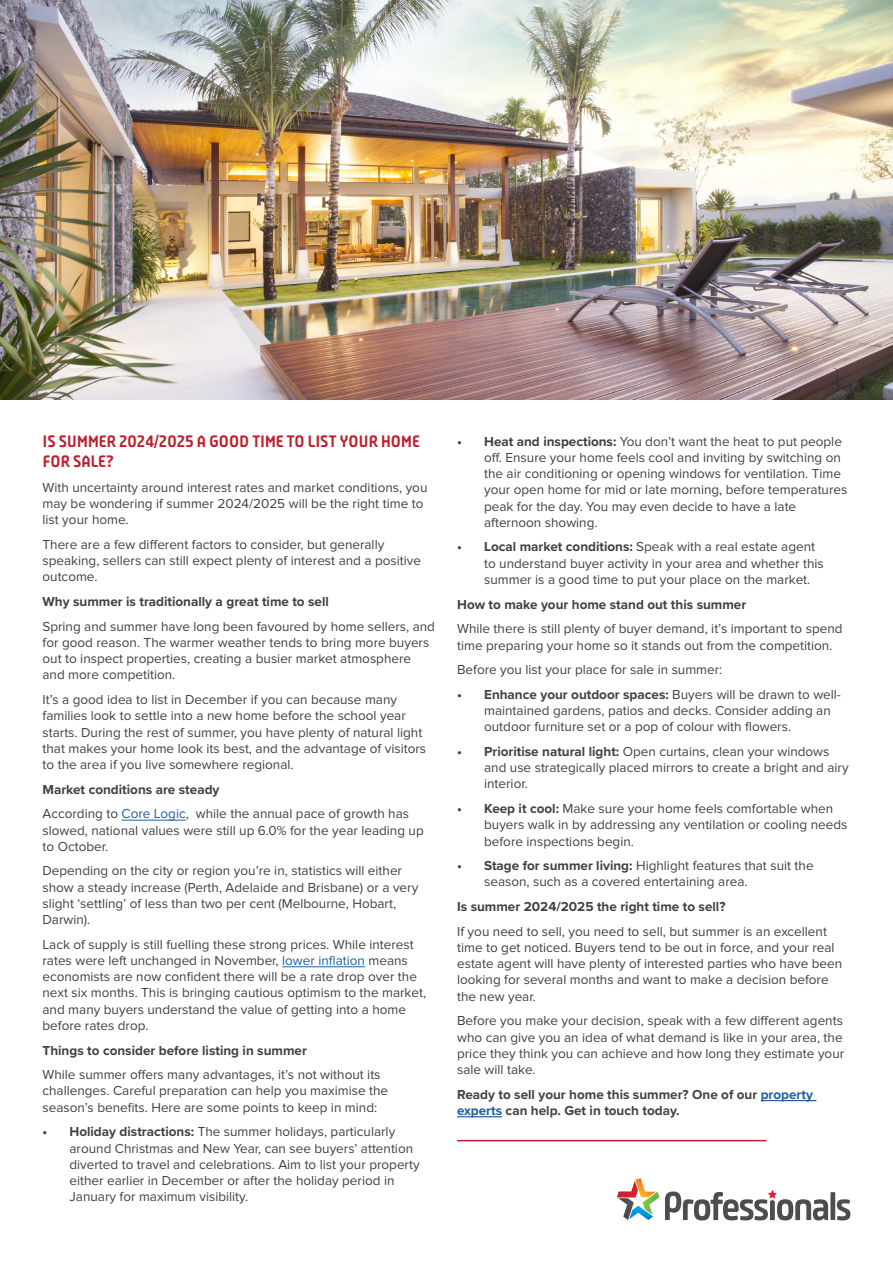
<style>
.page{position:relative;width:893px;height:1263px;background:#fff}
.page>*{position:absolute;margin:0;border:0;box-sizing:border-box;transform-origin:0 0}
.t1{font:700 16.5px/19.8px "Plau";letter-spacing:-.03em;color:#be1e2d}
.t2{font:13.5px/16.2px "Proxima Nova";color:#414042}
.t3{font:700 13.5px/16.2px "Proxima Nova";color:#414042}
.s1{font-weight:700}
.s2{color:#215e9e}
</style>
<div class="page">
<img style="left:0;top:0;width:893px;height:400px">
<hr style="left:761px;top:1100px;width:55px;height:1px;background:#215e9e">
<hr style="left:457px;top:1116px;width:45px;height:1px;background:#215e9e">
<hr style="left:457px;top:1140px;width:309px;height:1px;background:#be1e2d">
<hr style="left:122px;top:820px;width:64px;height:1px;background:#215e9e">
<hr style="left:282px;top:966px;width:83px;height:1px;background:#215e9e">
<div style="left:830px;top:1192px;width:5px;height:28px;background:#4d4d4f"></div>
<svg style="left:837px;top:1199px;width:13px;height:21px"></svg>
<svg style="left:665px;top:1190px;width:163px;height:30px"></svg>
<svg style="left:617px;top:1178px;width:42px;height:42px"></svg>
<p class="t1" style="left:43px;top:432px;width:379px">IS SUMMER 2024/2025 A GOOD TIME TO LIST YOUR HOME<br>FOR SALE?</p>
<p class="t2" style="left:43px;top:479px;width:386px">With uncertainty around interest rates and market conditions, you may be wondering if summer 2024/2025 will be the right time to list your home.</p>
<p class="t2" style="left:43px;top:537px;width:380px">There are a few different factors to consider, but generally speaking, sellers can still expect plenty of interest and a positive outcome.</p>
<p class="t3" style="left:43px;top:593px;width:288px">Why summer is traditionally a great time to sell</p>
<p class="t2" style="left:43px;top:618px;width:394px">Spring and summer have long been favoured by home sellers, and for good reason. The warmer weather tends to bring more buyers out to inspect properties, creating a busier market atmosphere and more competition.</p>
<p class="t2" style="left:43px;top:692px;width:385px">It’s a good idea to list in December if you can because many families look to settle into a new home before the school year starts. During the rest of summer, you have plenty of natural light that makes your home look its best, and the advantage of visitors to the area if you live somewhere regional.</p>
<p class="t2" style="left:43px;top:777px;width:368px;line-height:24.8px"><span class="s1">Market conditions are steady<br></span>According to <span class="s2">Core Logic</span>, while the annual pace of growth has</p>
<p class="t2" style="left:43px;top:822px;width:383px">slowed, national values were still up 6.0% for the year leading up to October.</p>
<p class="t2" style="left:43px;top:863px;width:377px">Depending on the city or region you’re in, statistics will either show a steady increase (Perth, Adelaide and Brisbane) or a very slight ‘settling’ of less than two per cent (Melbourne, Hobart, Darwin).</p>
<p class="t2" style="left:43px;top:936px;width:385px">Lack of supply is still fuelling these strong prices. While interest rates were left unchanged in November, <span class="s2">lower inflation</span> means economists are now confident there will be a rate drop over the next six months. This is bringing cautious optimism to the market, and many buyers understand the value of getting into a home before rates drop.</p>
<p class="t3" style="left:43px;top:1041px;width:266px">Things to consider before listing in summer</p>
<p class="t2" style="left:43px;top:1067px;width:347px">While summer offers many advantages, it’s not without its challenges. Careful preparation can help you maximise the season’s benefits. Here are some points to keep in mind:</p>
<p class="t2" style="left:70px;top:1124px;width:352px;text-indent:-27px"><span class="s1">• Holiday distractions:</span> The summer holidays, particularly around Christmas and New Year, can see buyers’ attention diverted to travel and celebrations. Aim to list your property either earlier in December or after the holiday period in January for maximum visibility.</p>
<p class="t2" style="left:484px;top:433px;width:365px;text-indent:-27px"><span class="s1">• Heat and inspections:</span> You don’t want the heat to put people off. Ensure your home feels cool and inviting by switching on the air conditioning or opening windows for ventilation. Time your open home for mid or late morning, before temperatures peak for the day. You may even decide to have a late afternoon showing.</p>
<p class="t2" style="left:484px;top:539px;width:341px;text-indent:-27px"><span class="s1">• Local market conditions:</span> Speak with a real estate agent to understand buyer activity in your area and whether this summer is a good time to put your place on the market.</p>
<p class="t3" style="left:457px;top:596px;width:291px">How to make your home stand out this summer</p>
<p class="t2" style="left:457px;top:621px;width:387px">While there is still plenty of buyer demand, it’s important to spend time preparing your home so it stands out from the competition.</p>
<p class="t2" style="left:457px;top:662px;width:267px">Before you list your place for sale in summer:</p>
<p class="t2" style="left:484px;top:686px;width:358px;text-indent:-27px"><span class="s1">• Enhance your outdoor spaces:</span> Buyers will be drawn to well&shy;maintained gardens, patios and decks. Consider adding an outdoor furniture set or a pop of colour with flowers.</p>
<p class="t2" style="left:484px;top:744px;width:366px;text-indent:-27px"><span class="s1">• Prioritise natural light:</span> Open curtains, clean your windows and use strategically placed mirrors to create a bright and airy interior.</p>
<p class="t2" style="left:484px;top:801px;width:365px;text-indent:-27px"><span class="s1">• Keep it cool:</span> Make sure your home feels comfortable when buyers walk in by addressing any ventilation or cooling needs before inspections begin.</p>
<p class="t2" style="left:484px;top:858px;width:331px;text-indent:-27px"><span class="s1">• Stage for summer living:</span> Highlight features that suit the season, such as a covered entertaining area.</p>
<p class="t3" style="left:457px;top:898px;width:270px">Is summer 2024/2025 the right time to sell?</p>
<p class="t2" style="left:457px;top:923px;width:387px">If you need to sell, you need to sell, but summer is an excellent time to get noticed. Buyers tend to be out in force, and your real estate agent will have plenty of interested parties who have been looking for several months and want to make a decision before the new year.</p>
<p class="t2" style="left:457px;top:1013px;width:389px;text-align:justify">Before you make your decision, speak with a few different agents who can give you an idea of what demand is like in your area, the price they think you can achieve and how long they estimate your sale will take.</p>
<p class="t3" style="left:457px;top:1086px;width:357px">Ready to sell your home this summer? One of our <span class="s2">property experts</span> can help. Get in touch today.</p>
</div>
